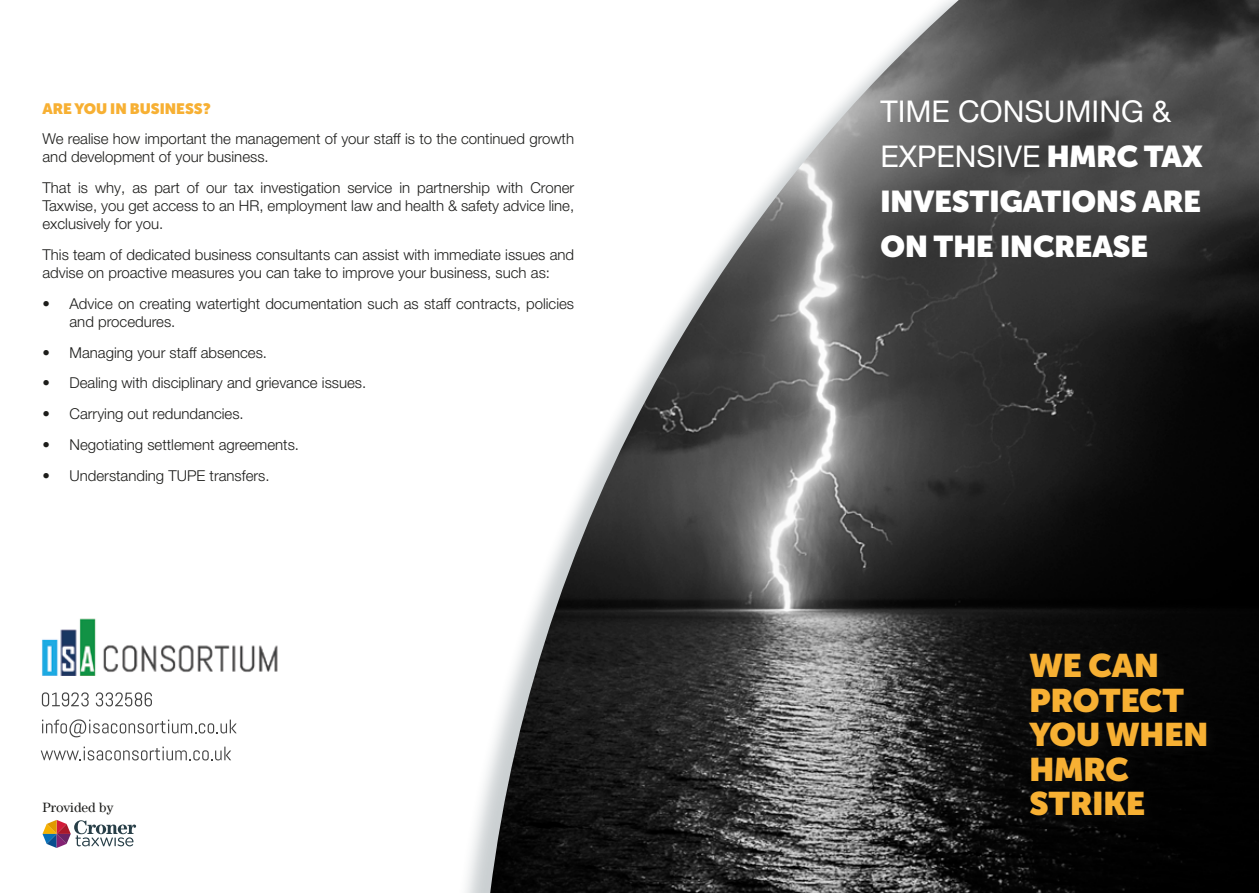
<style>
.page{position:relative;width:1259px;height:893px;background:#fff}
.page>*{position:absolute;margin:0;border:0;box-sizing:border-box;transform-origin:0 0}
.t1{font:900 32.55px/34.5px "Museo Sans Display";color:#f7b033}
.t2{font:30px/45px "Helvetica Neue LT Pro";color:#fff}
.t3{font:900 30px/45px "Museo Sans Display";color:#fff}
.t4{font:300 15px/18px "Helvetica Neue LT Pro";color:#1d1d1b}
.t5{font:900 15px "Museo Sans Display";color:#f7b033}
.t6{font:13.5px "Century Std";color:#1d1d1b}
.s1{font-family:"Museo Sans Display";font-weight:900}
</style>
<div class="page">
<img style="left:490px;top:0;width:769px;height:893px">
<div style="left:1028px;top:650px;width:191px;height:179px;background:#070707"></div>
<svg style="left:43px;top:820px;width:93px;height:28px"></svg>
<img style="left:42px;top:618px;width:236px;height:57px">
<svg style="left:42px;top:692px;width:47px;height:14px"></svg>
<svg style="left:96px;top:692px;width:56px;height:14px"></svg>
<svg style="left:42px;top:719px;width:195px;height:18px"></svg>
<svg style="left:41px;top:747px;width:190px;height:13px"></svg>
<p class="t5" style="left:43px;top:100px;width:170px">ARE YOU IN BUSINESS?</p>
<p class="t4" style="left:43px;top:130px;width:533px">We realise how important the management of your staff is to the continued growth and development of your business.</p>
<p class="t4" style="left:43px;top:179px;width:533px;text-align:justify">That is why, as part of our tax investigation service in partnership with Croner Taxwise, you get access to an HR, employment law and health &amp; safety advice line, exclusively for you.</p>
<p class="t4" style="left:43px;top:245px;width:533px">This team of dedicated business consultants can assist with immediate issues and advise on proactive measures you can take to improve your business, such as:</p>
<p class="t4" style="left:70px;top:294px;width:506px;text-indent:-27px">• Advice on creating watertight documentation such as staff contracts, policies and procedures.</p>
<p class="t4" style="left:43px;top:343px;width:226px">• Managing your staff absences.</p>
<p class="t4" style="left:43px;top:374px;width:325px">• Dealing with disciplinary and grievance issues.</p>
<p class="t4" style="left:43px;top:404px;width:203px">• Carrying out redundancies.</p>
<p class="t4" style="left:43px;top:435px;width:258px">• Negotiating settlement agreements.</p>
<p class="t4" style="left:43px;top:466px;width:229px">• Understanding TUPE transfers.</p>
<p class="t6" style="left:43px;top:800px;width:72px">Provided by</p>
<h2 class="t2" style="left:880px;top:88px;width:323px">TIME CONSUMING &amp;<br>EXPENSIVE <span class="s1">HMRC TAX</span></h2>
<h2 class="t3" style="left:880px;top:179px;width:322px">INVESTIGATIONS ARE<br>ON THE INCREASE</h2>
<h1 class="t1" style="left:1029px;top:648px;width:180px">WE CAN<br>PROTECT<br>YOU WHEN<br>HMRC<br>STRIKE</h1>
</div>
